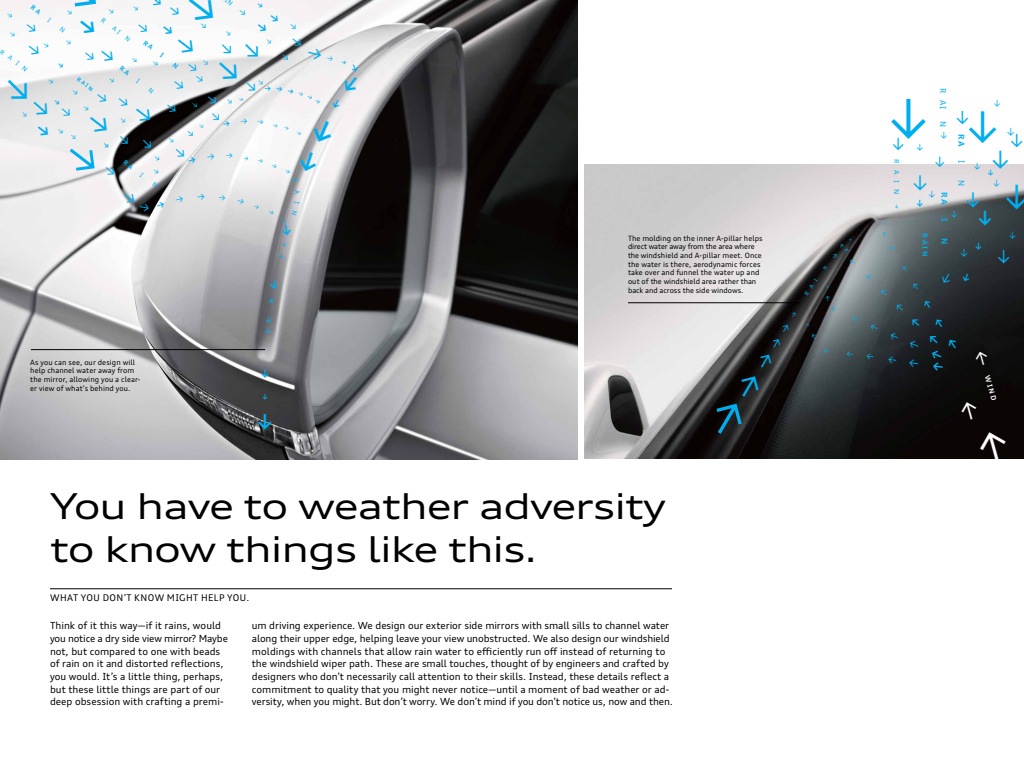
<style>
.page{position:relative;width:1024px;height:768px;background:#fff}
.page>*{position:absolute;margin:0;border:0;box-sizing:border-box;transform-origin:0 0}
.t1{font:47.5px "Audi Type";color:#00aeef}
.t2{font:37.85px "Audi Type";color:#00aeef}
.t3{font:expanded 35.7px/42.8px "Audi Type";letter-spacing:-.03em;color:#000}
.t4{font:29.4px "Audi Type";color:#00aeef}
.t5{font:21.55px "Audi Type";color:#00aeef}
.t6{font:700 18.5px "Audi Type";color:#00aeef}
.t7{font:17.95px "Audi Type";color:#00aeef}
.t8{font:700 17.4px "Audi Type";color:#00aeef}
.t9{font:15.85px "Audi Type";color:#00aeef}
.t10{font:14.7px "Audi Type";color:#00aeef}
.t11{font:12.4px "Audi Type";color:#00aeef}
.t12{font:700 10.2px "Audi Type";color:#00aeef}
.t13{font:9.75px/12.7px "Audi Type";letter-spacing:-.005em;color:#000}
.t14{font:9.4px "Audi Type";color:#00aeef}
.t15{font:9.2px "Audi Type";letter-spacing:.04em;color:#000}
.t16{font:8.15px "Audi Type";color:#00aeef}
.t17{font:700 8.15px "Audi Type";color:#00aeef}
.t18{font:expanded 8.15px "Audi Type";color:#00aeef}
.t19{font:7.25px/8.7px "Audi Type";letter-spacing:.01em;color:#000}
.t20{font:700 7px "Audi Type";color:#00aeef}
.t21{font:700 7px "Audi Type";color:#fff}
.t22{font:7px "Audi Type";color:#00aeef}
.t23{font:700 6.55px "Audi Type";color:#00aeef}
.t24{font:6.45px "Audi Type";color:#00aeef}
.t25{font:700 5.5px "Audi Type";color:#00aeef}
.t26{font:4.9px "Audi Type";color:#00aeef}
</style>
<div class="page">
<img style="left:0;top:0;width:578px;height:459px">
<img style="left:584px;top:164px;width:440px;height:295px">
<hr style="left:31px;top:349px;width:234px;height:1px;background:#000">
<hr style="left:50px;top:589px;width:622px;height:1px;background:#000">
<hr style="left:628px;top:302px;width:172px;height:1px;background:#000">
<svg style="left:960px;top:403px;width:18px;height:18px"></svg>
<svg style="left:978px;top:433px;width:31px;height:26px"></svg>
<svg style="left:270px;top:279px;width:9px;height:10px"></svg>
<svg style="left:269px;top:297px;width:6px;height:7px"></svg>
<svg style="left:282px;top:241px;width:5px;height:6px"></svg>
<svg style="left:279px;top:253px;width:5px;height:6px"></svg>
<svg style="left:998px;top:250px;width:12px;height:13px"></svg>
<svg style="left:967px;top:193px;width:13px;height:15px"></svg>
<svg style="left:707px;top:312px;width:90px;height:128px;background:#41403f"></svg>
<svg style="left:804px;top:222px;width:185px;height:149px;background:#494e50"></svg>
<svg style="left:265px;top:317px;width:6px;height:17px"></svg>
<svg style="left:1px;top:0;width:360px;height:235px"></svg>
<p class="t24" style="left:3px;top:48px;width:34px;rotate:37deg">RAIN</p>
<p class="t25" style="left:80px;top:76px;width:20px;rotate:37deg">RAIN</p>
<p class="t19" style="left:30px;top:358px;width:112px">As you can see, our design will help channel water away from the mirror, allowing you a clear&shy;er view of what’s behind you.</p>
<p class="t12" style="left:260px;top:367px;width:11px">↓</p>
<p class="t23" style="left:262px;top:393px;width:7px">↓</p>
<h3 class="t6" style="left:257px;top:410px;width:18px">↓</h3>
<p class="t19" style="left:628px;top:233px;width:136px">The molding on the inner A-pillar helps direct water away from the area where the windshield and A-pillar meet. Once the water is there, aerodynamic forces take over and funnel the water up and out of the windshield area rather than back and across the side windows.</p>
<h3 class="t3" style="left:50px;top:484px;width:618px">You have to weather adversity to know things like this.</h3>
<p class="t15" style="left:50px;top:592px;width:201px">WHAT YOU DON’T KNOW MIGHT HELP YOU.</p>
<p class="t13" style="left:50px;top:619px;width:180px">Think of it this way—if it rains, would you notice a dry side view mirror? Maybe not, but compared to one with beads of rain on it and distorted reflections, you would. It’s a little thing, perhaps, but these little things are part of our deep obsession with crafting a premi-</p>
<p class="t13" style="left:252px;top:619px;width:423px">um driving experience. We design our exterior side mirrors with small sills to channel water along their upper edge, helping leave your view unobstructed. We also design our windshield moldings with channels that allow rain water to efficiently run off instead of returning to the windshield wiper path. These are small touches, thought of by engineers and crafted by designers who don’t necessarily call attention to their skills. Instead, these details reflect a commitment to quality that you might never notice—until a moment of bad weather or ad&shy;versity, when you might. But don’t worry. We don’t mind if you don’t notice us, now and then.</p>
<p class="t16" style="left:948px;top:88px;width:22px;rotate:90deg">R AI</p>
<p class="t16" style="left:948px;top:121px;width:8px;rotate:90deg">N</p>
<h1 class="t1" style="left:887px;top:88px;width:46px">↓</h1>
<p class="t18" style="left:994px;top:98px;width:9px">↓</p>
<h3 class="t9" style="left:955px;top:107px;width:16px">↓</h3>
<h2 class="t2" style="left:965px;top:102px;width:37px">↓</h2>
<p class="t14" style="left:1006px;top:126px;width:10px">↓</p>
<p class="t16" style="left:940px;top:130px;width:9px">↓</p>
<h3 class="t9" style="left:1010px;top:130px;width:16px">↓</h3>
<p class="t17" style="left:967px;top:134px;width:15px;rotate:90deg">RA</p>
<p class="t16" style="left:967px;top:160px;width:5px;rotate:90deg">I</p>
<p class="t16" style="left:967px;top:180px;width:8px;rotate:90deg">N</p>
<h3 class="t10" style="left:891px;top:135px;width:15px">↓</h3>
<p class="t16" style="left:916px;top:142px;width:9px">↓</p>
<h3 class="t5" style="left:991px;top:146px;width:22px">↓</h3>
<p class="t11" style="left:934px;top:154px;width:13px">↓</p>
<p class="t22" style="left:901px;top:159px;width:37px;rotate:90deg">RAIN</p>
<p class="t16" style="left:973px;top:161px;width:9px">↓</p>
<p class="t20" style="left:987px;top:168px;width:8px">↓</p>
<h3 class="t7" style="left:912px;top:171px;width:18px">↓</h3>
<p class="t16" style="left:993px;top:178px;width:9px">↓</p>
<p class="t16" style="left:951px;top:209px;width:9px">↓</p>
<h3 class="t4" style="left:1003px;top:178px;width:29px">↓</h3>
<p class="t16" style="left:928px;top:189px;width:9px">↓</p>
<p class="t17" style="left:949px;top:192px;width:15px;rotate:90deg">RA</p>
<p class="t17" style="left:949px;top:218px;width:5px;rotate:90deg">I</p>
<p class="t17" style="left:949px;top:238px;width:8px;rotate:90deg">N</p>
<p class="t17" style="left:916px;top:199px;width:9px">↓</p>
<p class="t26" style="left:894px;top:203px;width:6px">↓</p>
<h3 class="t8" style="left:977px;top:207px;width:17px">↓</h3>
<p class="t16" style="left:1009px;top:230px;width:9px">↓</p>
<p class="t20" style="left:929px;top:233px;width:25px;rotate:90deg">RAIN</p>
<p class="t17" style="left:975px;top:241px;width:9px">↓</p>
<p class="t14" style="left:960px;top:247px;width:10px">↓</p>
<p class="t21" style="left:992px;top:374px;width:28px;rotate:75deg">WIND</p>
</div>
